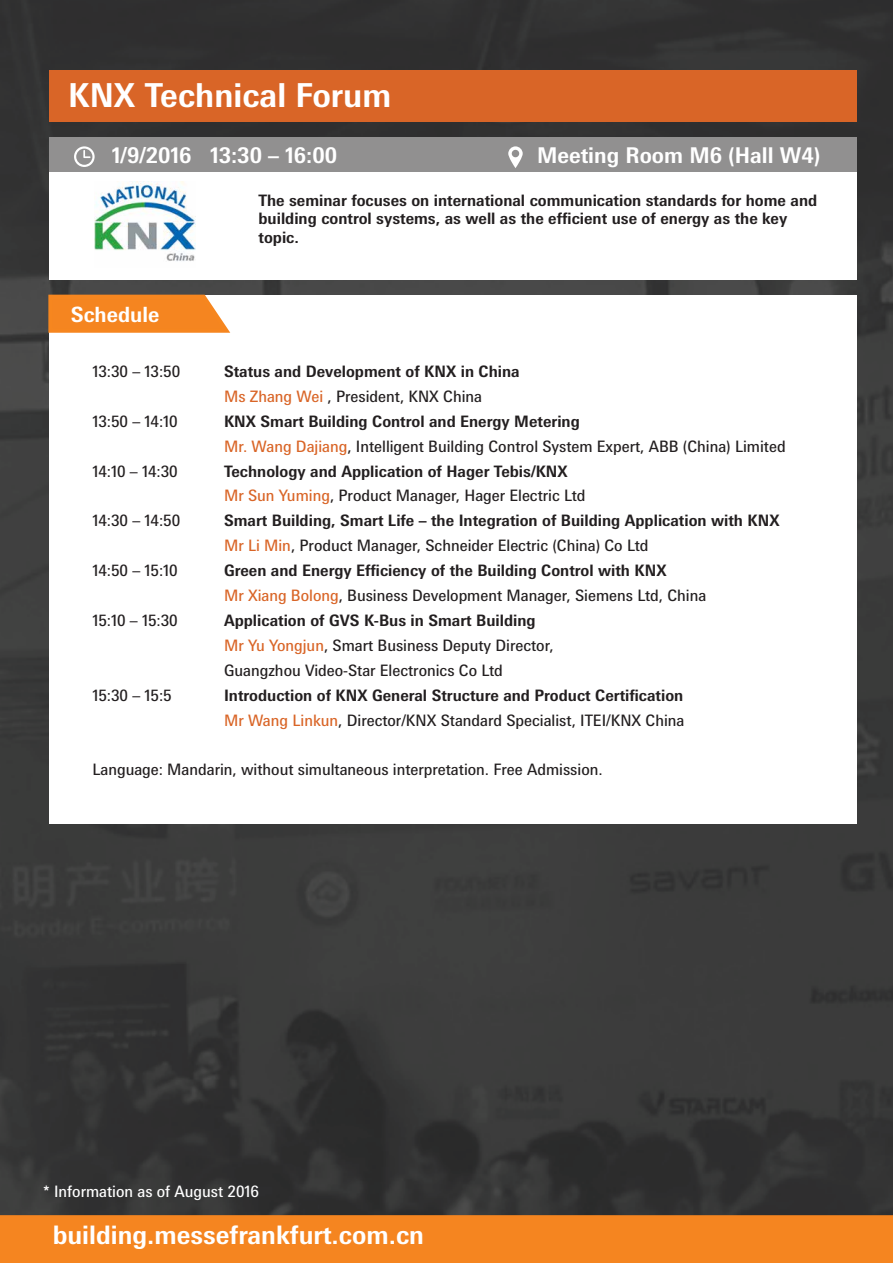
<style>
.page{position:relative;width:893px;height:1263px;background:#fff}
.page>*{position:absolute;margin:0;border:0;box-sizing:border-box;transform-origin:0 0}
.t1{font:700 33px "Messe Univers";color:#fff}
.t2{font:700 25.5px "Messe Univers";color:#fff}
.t3{font:700 21.75px "Messe Univers";color:#fff}
.t4{font:700 21px "Messe Univers";color:#fff}
.t5{font:700 15.75px/24.9px "Messe Univers";color:#231f20}
.t6{font:15.75px "Messe Univers";color:#231f20}
.t7{font:15.75px "Messe Univers";color:#fff}
.s1{font-weight:400;color:#d96527}
.s2{font-weight:400}
.s3{font-family:"Nimbus Sans CHS";font-weight:700}
</style>
<div class="page">
<img style="left:0;top:0;width:893px;height:1215px">
<div style="left:49px;top:70px;width:808px;height:51px;background:#d96527"></div>
<div style="left:49px;top:172px;width:808px;height:107px;background:#fff"></div>
<div style="left:49px;top:295px;width:808px;height:529px;background:#fff"></div>
<div style="left:49px;top:137px;width:808px;height:35px;background:#919090"></div>
<svg style="left:74px;top:146px;width:21px;height:21px"></svg>
<svg style="left:508px;top:146px;width:15px;height:22px"></svg>
<svg style="left:46px;top:292px;width:186px;height:45px"></svg>
<img style="left:94px;top:181px;width:101px;height:80px">
<div style="left:0;top:1215px;width:893px;height:48px;background:#f58520"></div>
<h1 class="t1" style="left:68px;top:75px;width:325px">KNX Technical Forum</h1>
<h3 class="t3" style="left:112px;top:142px;width:227px">1/9/2016 13:30 – 16:00</h3>
<h3 class="t3" style="left:537px;top:142px;width:285px">Meeting Room M6 (Hall W4)</h3>
<h3 class="t4" style="left:71px;top:301px;width:90px">Schedule</h3>
<p class="t6" style="left:92px;top:362px;width:89px">13:30 – 13:50</p>
<p class="t6" style="left:92px;top:411px;width:87px">13:50 – 14:10</p>
<p class="t6" style="left:92px;top:461px;width:87px">14:10 – 14:30</p>
<p class="t6" style="left:92px;top:511px;width:89px">14:30 – 14:50</p>
<p class="t6" style="left:92px;top:561px;width:87px">14:50 – 15:10</p>
<p class="t6" style="left:92px;top:611px;width:87px">15:10 – 15:30</p>
<p class="t6" style="left:92px;top:685px;width:81px">15:30 – 15:5</p>
<p class="t5" style="left:259px;top:190px;width:560px;line-height:18.9px">The seminar focuses on international communication standards for home and building control systems, as well as the efficient use of energy as the key topic.</p>
<p class="t5" style="left:224px;top:359px;width:563px">Status and Development of KNX in China<br><span class="s1">Ms Zhang Wei</span> <span class="s2">, President, KNX China<br></span>KNX Smart Building Control and Energy Metering<br><span class="s1">Mr. Wang Dajiang</span><span class="s2">, Intelligent Building Control System Expert, ABB (China) Limited </span>Technology and Application of Hager Tebis/KNX<br><span class="s1">Mr Sun Yuming</span><span class="s2">, Product Manager, Hager Electric Ltd<br></span>Smart Building, Smart Life – the Integration of Building Application with KNX <span class="s1">Mr Li Min</span><span class="s2">, Product Manager, Schneider Electric (China) Co Ltd<br></span>Green and Energy Efficiency of the Building Control with KNX<br><span class="s1">Mr Xiang Bolong</span><span class="s2">, Business Development Manager, Siemens Ltd, China </span>Application of GVS K-Bus in Smart Building<br><span class="s1">Mr Yu Yongjun</span><span class="s2">, Smart Business Deputy Director,<br>Guangzhou Video-Star Electronics Co Ltd</span></p>
<p class="t5" style="left:224px;top:682px;width:462px">Introduction of KNX General Structure and Product Certification<br><span class="s1">Mr Wang Linkun</span><span class="s2">, Director/KNX Standard Specialist, ITEI/KNX China</span></p>
<p class="t6" style="left:92px;top:760px;width:512px">Language: Mandarin, without simultaneous interpretation. Free Admission.</p>
<p class="t7" style="left:44px;top:1182px;width:217px"><span class="s3">*</span> Information as of August 2016</p>
<h2 class="t2" style="left:53px;top:1219px;width:373px">building.messefrankfurt.com.cn</h2>
</div>
